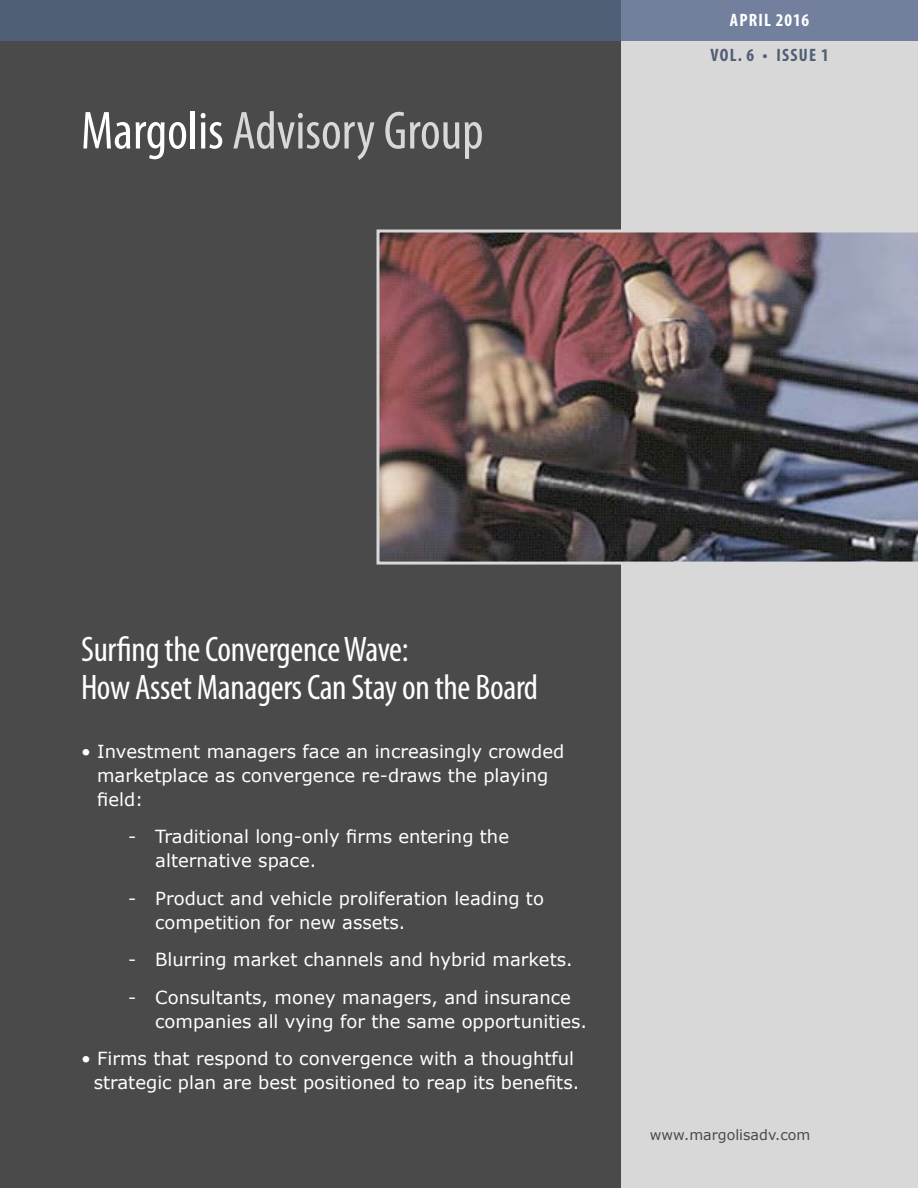
<style>
.page{position:relative;width:918px;height:1188px;background:#fff}
.page>*{position:absolute;margin:0;border:0;box-sizing:border-box;transform-origin:0 0}
.t1{font:condensed 54px "Myriad Pro";color:#d8d8d8}
.t2{font:condensed 35.7px/37.5px "Myriad Pro";letter-spacing:-.01em;color:#fff}
.t3{font:condensed 31.5px "Myriad Pro";color:#fff}
.t4{font:18px/24px "Verdana";color:#fff}
.t5{font:700 condensed 18px "Myriad Pro";letter-spacing:.07em;color:#505e76}
.t6{font:700 condensed 18px "Myriad Pro";letter-spacing:.07em;color:#fff}
.t7{font:14.25px "Verdana";color:#4a4a4a}
.s1{color:#fff}
</style>
<div class="page">
<div style="left:474px;top:0;width:444px;height:1188px;background:#d8d8d8"></div>
<div style="left:0;top:0;width:918px;height:40px;background:#73809d"></div>
<div style="left:0;top:0;width:621px;height:1188px;background:#4a4a4a"></div>
<img style="left:377px;top:230px;width:541px;height:335px">
<div style="left:0;top:0;width:621px;height:40px;background:#505e76"></div>
<h1 class="t1" style="left:81px;top:98px;width:404px"><span class="s1">Margolis</span> Advisory Group</h1>
<p class="t6" style="left:730px;top:9px;width:81px">APRIL 2016</p>
<p class="t5" style="left:710px;top:44px;width:120px">VOL. 6 • ISSUE 1</p>
<h2 class="t2" style="left:81px;top:630px;width:459px">Surfing the Convergence Wave:<br>How Asset Managers Can Stay on the Board</h2>
<p class="t4" style="left:97px;top:739px;width:469px;text-indent:-16px">• Investment managers face an increasingly crowded marketplace as convergence re-draws the playing field:</p>
<p class="t4" style="left:155px;top:825px;width:355px;text-indent:-27px">- Traditional long-only firms entering the alternative space.</p>
<p class="t4" style="left:155px;top:886px;width:390px;text-indent:-27px">- Product and vehicle proliferation leading to competition for new assets.</p>
<p class="t4" style="left:128px;top:948px;width:446px">- Blurring market channels and hybrid markets.</p>
<p class="t4" style="left:155px;top:985px;width:433px;text-indent:-27px">- Consultants, money managers, and insurance companies all vying for the same opportunities.</p>
<p class="t4" style="left:81px;top:1047px;width:500px;text-align:right">• Firms that respond to convergence with a thoughtful strategic plan are best positioned to reap its benefits.</p>
<h3 class="t3" style="left:54px;top:679px;width:353px">Tackling Investment Firm Challenges</h3>
<p class="t7" style="left:650px;top:1125px;width:162px">www.margolisadv.com</p>
</div>
